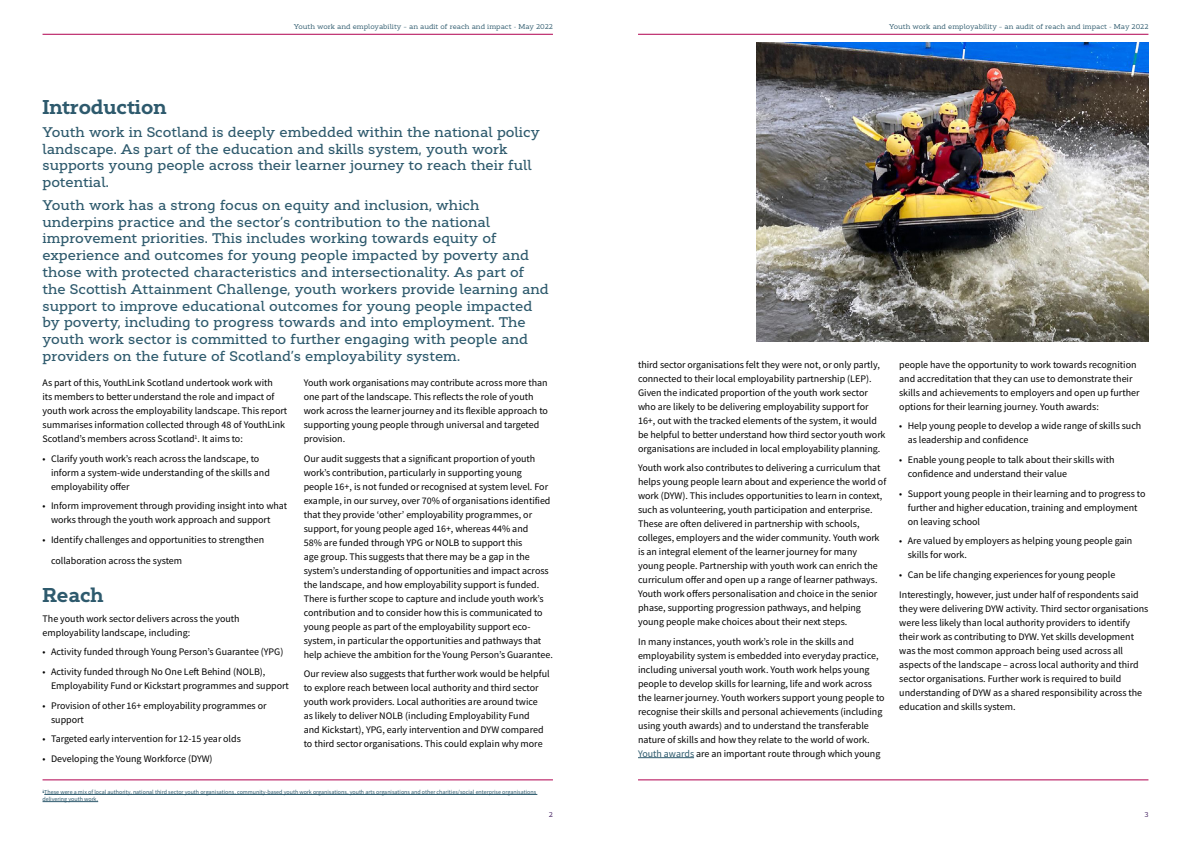
<style>
.page{position:relative;width:1191px;height:842px;background:#fff}
.page>*{position:absolute;margin:0;border:0;box-sizing:border-box;transform-origin:0 0}
.t1{font:700 20px "Cyntho Next Slab";color:#2e5a6d}
.t2{font:500 14px/16.8px "Cyntho Next Slab";color:#2e5a6d}
.t3{font:10px/14px "Source Sans Variable";color:#000}
.t4{font:7px "Cyntho Next Slab";color:#2e5a6d}
.t5{font:7px "Cyntho Next Slab";color:#3d195b}
.t6{font:6px/7.2px "Source Sans Variable";color:#2e5a6d}
.s1{color:#2e5a6d}
</style>
<div class="page">
<hr style="left:43px;top:34px;width:510px;height:1px;background:#b1004f">
<hr style="left:638px;top:34px;width:510px;height:1px;background:#b1004f">
<hr style="left:43px;top:780px;width:510px;height:1px;background:#b1004f">
<hr style="left:638px;top:780px;width:510px;height:1px;background:#b1004f">
<hr style="left:44px;top:794px;width:493px;height:1px;background:#2e5a6d">
<hr style="left:43px;top:801px;width:55px;height:1px;background:#2e5a6d">
<hr style="left:638px;top:757px;width:56px;height:1px;background:#2e5a6d">
<img style="left:756px;top:42px;width:392px;height:300px">
<p class="t4" style="left:294px;top:23px;width:261px">Youth work and employability – an audit of reach and impact - May 2022</p>
<p class="t4" style="left:889px;top:23px;width:261px">Youth work and employability – an audit of reach and impact - May 2022</p>
<h1 class="t1" style="left:43px;top:96px;width:125px">Introduction</h1>
<h2 class="t2" style="left:43px;top:123px;width:499px">Youth work in Scotland is deeply embedded within the national policy landscape. As part of the education and skills system, youth work supports young people across their learner journey to reach their full potential.</h2>
<p class="t2" style="left:43px;top:196px;width:507px">Youth work has a strong focus on equity and inclusion, which underpins practice and the sector’s contribution to the national improvement priorities. This includes working towards equity of experience and outcomes for young people impacted by poverty and those with protected characteristics and intersectionality. As part of the Scottish Attainment Challenge, youth workers provide learning and support to improve educational outcomes for young people impacted by poverty, including to progress towards and into employment. The youth work sector is committed to further engaging with people and providers on the future of Scotland’s employability system.</p>
<p class="t3" style="left:43px;top:376px;width:246px">As part of this, YouthLink Scotland undertook work with<br>its members to better understand the role and impact of youth work across the employability landscape. This report summarises information collected through 48 of YouthLink Scotland’s members across Scotland<sup>1</sup>. It aims to:</p>
<p class="t3" style="left:51px;top:451px;width:220px;text-indent:-8px">• Clarify youth work’s reach across the landscape, to inform a system-wide understanding of the skills and employability offer</p>
<p class="t3" style="left:51px;top:499px;width:237px;text-indent:-8px">• Inform improvement through providing insight into what works through the youth work approach and support</p>
<p class="t3" style="left:51px;top:529px;width:215px;line-height:21px;text-indent:-8px">• Identify challenges and opportunities to strengthen collaboration across the system</p>
<h1 class="t1" style="left:43px;top:583px;width:63px">Reach</h1>
<p class="t3" style="left:43px;top:611px;width:199px">The youth work sector delivers across the youth employability landscape, including:</p>
<p class="t3" style="left:43px;top:645px;width:242px">• Activity funded through Young Person’s Guarantee (YPG)</p>
<p class="t3" style="left:51px;top:665px;width:239px;text-indent:-8px">• Activity funded through No One Left Behind (NOLB),<br>Employability Fund or Kickstart programmes and support</p>
<p class="t3" style="left:51px;top:698px;width:217px;text-indent:-8px">• Provision of other 16+ employability programmes or support</p>
<p class="t3" style="left:43px;top:732px;width:200px">• Targeted early intervention for 12-15 year olds</p>
<p class="t3" style="left:43px;top:752px;width:172px">• Developing the Young Workforce (DYW)</p>
<p class="t3" style="left:304px;top:376px;width:246px">Youth work organisations may contribute across more than one part of the landscape. This reflects the role of youth work across the learner journey and its flexible approach to supporting young people through universal and targeted provision.</p>
<p class="t3" style="left:304px;top:451px;width:251px">Our audit suggests that a significant proportion of youth work’s contribution, particularly in supporting young people 16+, is not funded or recognised at system level. For example, in our survey, over 70% of organisations identified that they provide ‘other’ employability programmes, or support, for young people aged 16+, whereas 44% and<br>58% are funded through YPG or NOLB to support this<br>age group. This suggests that there may be a gap in the system’s understanding of opportunities and impact across the landscape, and how employability support is funded.<br>There is further scope to capture and include youth work’s contribution and to consider how this is communicated to young people as part of the employability support eco&shy;system, in particular the opportunities and pathways that help achieve the ambition for the Young Person’s Guarantee.</p>
<p class="t3" style="left:304px;top:667px;width:247px">Our review also suggests that further work would be helpful to explore reach between local authority and third sector youth work providers. Local authorities are around twice<br>as likely to deliver NOLB (including Employability Fund<br>and Kickstart), YPG, early intervention and DYW compared to third sector organisations. This could explain why more</p>
<p class="t6" style="left:43px;top:788px;width:495px"><sup>1</sup>These were a mix of local authority, national third sector youth organisations, community-based youth work organisations, youth arts organisations and other charities/social enterprise organisations delivering youth work.</p>
<p class="t3" style="left:638px;top:357px;width:249px">third sector organisations felt they were not, or only partly, connected to their local employability partnership (LEP).<br>Given the indicated proportion of the youth work sector who are likely to be delivering employability support for 16+, out with the tracked elements of the system, it would be helpful to better understand how third sector youth work organisations are included in local employability planning.</p>
<p class="t3" style="left:638px;top:461px;width:250px">Youth work also contributes to delivering a curriculum that helps young people learn about and experience the world of work (DYW). This includes opportunities to learn in context, such as volunteering, youth participation and enterprise.<br>These are often delivered in partnership with schools, colleges, employers and the wider community. Youth work is an integral element of the learner journey for many<br>young people. Partnership with youth work can enrich the curriculum offer and open up a range of learner pathways.<br>Youth work offers personalisation and choice in the senior phase, supporting progression pathways, and helping young people make choices about their next steps.</p>
<p class="t3" style="left:638px;top:635px;width:248px">In many instances, youth work’s role in the skills and employability system is embedded into everyday practice, including universal youth work. Youth work helps young people to develop skills for learning, life and work across the learner journey. Youth workers support young people to recognise their skills and personal achievements (including using youth awards) and to understand the transferable nature of skills and how they relate to the world of work.<br><span class="s1">Youth awards</span> are an important route through which young</p>
<p class="t3" style="left:899px;top:357px;width:242px">people have the opportunity to work towards recognition and accreditation that they can use to demonstrate their skills and achievements to employers and open up further options for their learning journey. Youth awards:</p>
<p class="t3" style="left:907px;top:419px;width:235px;text-indent:-8px">• Help young people to develop a wide range of skills such as leadership and confidence</p>
<p class="t3" style="left:907px;top:453px;width:208px;text-indent:-8px">• Enable young people to talk about their skills with confidence and understand their value</p>
<p class="t3" style="left:907px;top:486px;width:239px;text-indent:-8px">• Support young people in their learning and to progress to further and higher education, training and employment on leaving school</p>
<p class="t3" style="left:907px;top:534px;width:226px;text-indent:-8px">• Are valued by employers as helping young people gain skills for work.</p>
<p class="t3" style="left:899px;top:565px;width:241px;line-height:19.7px">• Can be life changing experiences for young people<br>Interestingly, however, just under half of respondents said</p>
<p class="t3" style="left:899px;top:601px;width:251px">they were delivering DYW activity. Third sector organisations were less likely than local authority providers to identify their work as contributing to DYW. Yet skills development was the most common approach being used across all aspects of the landscape – across local authority and third sector organisations. Further work is required to build understanding of DYW as a shared responsibility across the education and skills system.</p>
<p class="t5" style="left:549px;top:811px;width:6px">2</p>
<p class="t5" style="left:1144px;top:811px;width:6px">3</p>
</div>
